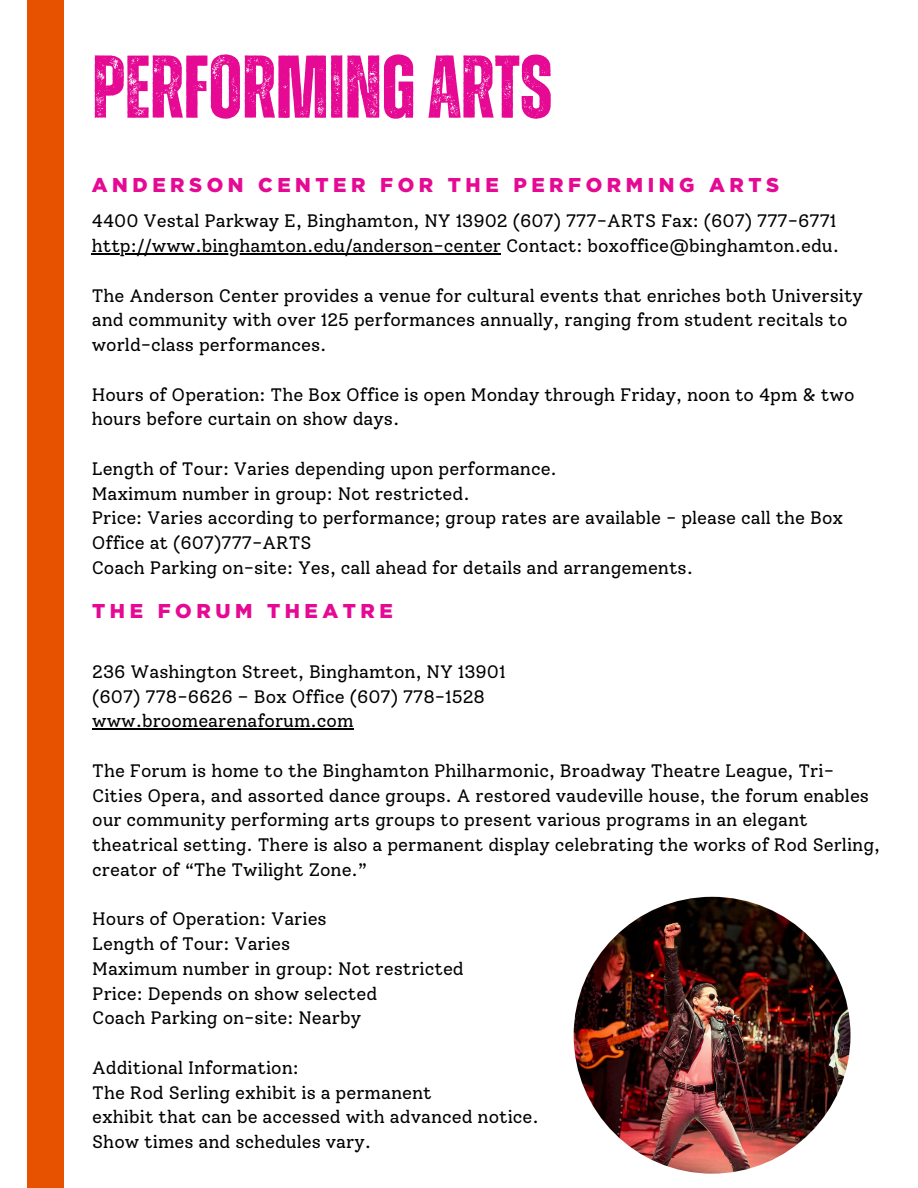
<style>
.page{position:relative;width:918px;height:1188px;background:#fff}
.page>*{position:absolute;margin:0;border:0;box-sizing:border-box;transform-origin:0 0}
.t1{font:700 88.95px "Zuume Rough";color:#e50994}
.t2{font:900 19.95px "Gotham";letter-spacing:.225em;color:#e50994}
.t3{font:18px/24.8px "Solway";color:#000}
</style>
<div class="page">
<div style="left:27px;top:0;width:37px;height:1188px;background:#e75200"></div>
<hr style="left:92px;top:253px;width:409px;height:1px;background:#000">
<hr style="left:92px;top:728px;width:262px;height:2px;background:#000">
<img style="left:574px;top:897px;width:277px;height:277px;border-radius:50%">
<p class="t1" style="left:92px;top:47px;width:462px">PERFORMINGARTS</p>
<p class="t2" style="left:92px;top:176px;width:689px">ANDERSON CENTER FOR THE PERFORMING ARTS</p>
<h1 class="t3" style="left:92px;top:209px;width:746px">4400 Vestal Parkway E, Binghamton, NY 13902 (607) 777-ARTS Fax: (607) 777-6771</h1>
<h2 class="t3" style="left:92px;top:233px;width:749px">http://www.binghamton.edu/anderson-center Contact: boxoffice@binghamton.edu.</h2>
<p class="t3" style="left:92px;top:283px;width:773px">The Anderson Center provides a venue for cultural events that enriches both University and community with over 125 performances annually, ranging from student recitals to world-class performances.</p>
<p class="t3" style="left:92px;top:382px;width:764px">Hours of Operation: The Box Office is open Monday through Friday, noon to 4pm &amp; two hours before curtain on show days.</p>
<p class="t3" style="left:92px;top:456px;width:467px">Length of Tour: Varies depending upon performance.</p>
<p class="t3" style="left:92px;top:481px;width:379px">Maximum number in group: Not restricted.</p>
<p class="t3" style="left:92px;top:506px;width:753px">Price: Varies according to performance; group rates are available - please call the Box<br>Office at (607)777-ARTS</p>
<p class="t3" style="left:92px;top:555px;width:603px">Coach Parking on-site: Yes, call ahead for details and arrangements.</p>
<p class="t2" style="left:92px;top:602px;width:302px">THE FORUM THEATRE</p>
<p class="t3" style="left:92px;top:659px;width:415px">236 Washington Street, Binghamton, NY 13901</p>
<h2 class="t3" style="left:92px;top:684px;width:394px">(607) 778-6626 – Box Office (607) 778-1528</h2>
<p class="t3" style="left:92px;top:709px;width:263px">www.broomearenaforum.com</p>
<p class="t3" style="left:92px;top:758px;width:789px">The Forum is home to the Binghamton Philharmonic, Broadway Theatre League, Tri-Cities Opera, and assorted dance groups. A restored vaudeville house, the forum enables our community performing arts groups to present various programs in an elegant theatrical setting. There is also a permanent display celebrating the works of Rod Serling, creator of “The Twilight Zone.”</p>
<p class="t3" style="left:92px;top:907px;width:236px">Hours of Operation: Varies</p>
<p class="t3" style="left:92px;top:931px;width:199px">Length of Tour: Varies</p>
<p class="t3" style="left:92px;top:956px;width:373px">Maximum number in group: Not restricted</p>
<p class="t3" style="left:92px;top:981px;width:287px">Price: Depends on show selected</p>
<p class="t3" style="left:92px;top:1006px;width:270px">Coach Parking on-site: Nearby</p>
<p class="t3" style="left:92px;top:1055px;width:208px">Additional Information:</p>
<p class="t3" style="left:92px;top:1080px;width:341px">The Rod Serling exhibit is a permanent</p>
<p class="t3" style="left:92px;top:1105px;width:448px">exhibit that can be accessed with advanced notice.</p>
<p class="t3" style="left:92px;top:1129px;width:281px">Show times and schedules vary.</p>
</div>
